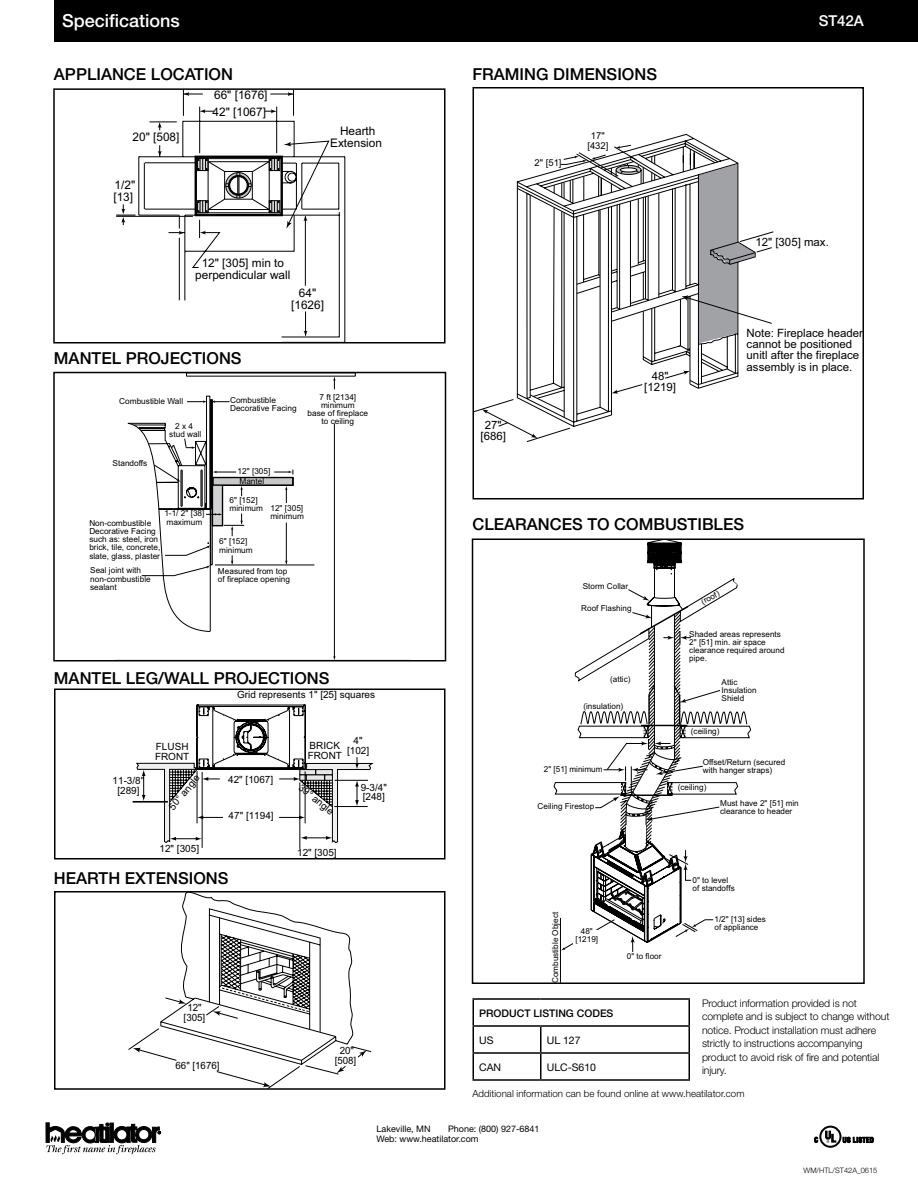
<style>
.page{position:relative;width:918px;height:1188px;background:#fff}
.page>*{position:absolute;margin:0;border:0;box-sizing:border-box;transform-origin:0 0}
.t1{font:500 18px "Helvetica Neue";color:#fff}
.t2{font:500 16.5px "Helvetica Neue";color:#000}
.t3{font:500 15px "Helvetica Neue";color:#fff}
.t4{font:11.85px/11.9px "Arial";color:#000;text-align:center}
.t5{font:11.4px/11.4px "Arial";color:#000;text-align:center}
.t6{font:300 10.5px/13.5px "Helvetica Neue";letter-spacing:-.01em;color:#000}
.t7{font:500 10.5px "Helvetica Neue";color:#000}
.t8{font:10.5px "Helvetica Neue";color:#000}
.t9{font:10.05px/9.8px "Arial";color:#000;text-align:center}
.t10{font:9.9px/9.9px "Arial";color:#000}
.t11{font:300 9.75px "Helvetica Neue";color:#000}
.t12{font:9.45px/9.4px "Arial";color:#000;text-align:center}
.t13{font:9px/10.5px "Helvetica Neue";color:#000}
.t14{font:8.25px/8.2px "Arial";color:#000}
.t15{font:8.1px/8.1px "Arial";color:#000}
.t16{font:300 7.5px "Helvetica Neue";color:#000}
</style>
<div class="page">
<svg style="left:138px;top:91px;width:208px;height:250px"></svg>
<svg style="left:303px;top:331px;width:5px;height:5px"></svg>
<svg style="left:158px;top:151px;width:4px;height:6px"></svg>
<svg style="left:158px;top:122px;width:4px;height:6px"></svg>
<svg style="left:200px;top:109px;width:5px;height:4px"></svg>
<svg style="left:183px;top:92px;width:6px;height:4px"></svg>
<svg style="left:288px;top:92px;width:6px;height:4px"></svg>
<svg style="left:271px;top:109px;width:6px;height:4px"></svg>
<svg style="left:179px;top:231px;width:6px;height:4px"></svg>
<div style="left:195px;top:156px;width:88px;height:60px;border:2px solid #000"></div>
<svg style="left:197px;top:140px;width:133px;height:98px"></svg>
<hr style="left:116px;top:216px;width:77px;height:1px;background:#000">
<svg style="left:116px;top:204px;width:20px;height:21px"></svg>
<div style="left:53px;top:88px;width:393px;height:256px;border:2px solid #000"></div>
<svg style="left:482px;top:145px;width:291px;height:293px"></svg>
<div style="left:472px;top:87px;width:392px;height:413px;border:2px solid #000"></div>
<hr style="left:133px;top:801px;width:35px;height:2px;background:#000">
<svg style="left:135px;top:704px;width:239px;height:145px"></svg>
<div style="left:54px;top:689px;width:392px;height:171px;border:2px solid #000"></div>
<svg style="left:128px;top:894px;width:243px;height:193px"></svg>
<svg style="left:336px;top:1050px;width:31px;height:23px"></svg>
<svg style="left:133px;top:1047px;width:8px;height:6px"></svg>
<svg style="left:194px;top:934px;width:143px;height:104px"></svg>
<svg style="left:165px;top:997px;width:21px;height:7px"></svg>
<div style="left:54px;top:891px;width:392px;height:199px;border:2px solid #000"></div>
<hr style="left:560px;top:918px;width:1px;height:65px;background:#000">
<svg style="left:553px;top:541px;width:198px;height:411px"></svg>
<div style="left:472px;top:538px;width:393px;height:446px;border:2px solid #000"></div>
<svg style="left:127px;top:375px;width:229px;height:63px"></svg>
<svg style="left:141px;top:438px;width:195px;height:221px"></svg>
<div style="left:53px;top:372px;width:393px;height:290px;border:2px solid #000"></div>
<div style="left:54px;top:0;width:864px;height:42px;background:#000"></div>
<svg style="left:843px;top:1137px;width:31px;height:6px"></svg>
<svg style="left:814px;top:1137px;width:4px;height:6px"></svg>
<div style="left:819px;top:1126px;width:23px;height:22px;border:2px solid #000;border-radius:50%"></div>
<svg style="left:825px;top:1131px;width:11px;height:12px"></svg>
<svg style="left:46px;top:1123px;width:115px;height:31px"></svg>
<hr style="left:472px;top:998px;width:69px;height:2px;background:#000">
<hr style="left:472px;top:1000px;width:2px;height:25px;background:#000">
<hr style="left:541px;top:998px;width:149px;height:2px;background:#000">
<hr style="left:688px;top:1000px;width:2px;height:25px;background:#000">
<hr style="left:472px;top:1025px;width:69px;height:2px;background:#000">
<hr style="left:472px;top:1027px;width:2px;height:25px;background:#000">
<hr style="left:541px;top:1025px;width:149px;height:2px;background:#000">
<hr style="left:540px;top:1027px;width:2px;height:25px;background:#000">
<hr style="left:688px;top:1027px;width:2px;height:25px;background:#000">
<hr style="left:472px;top:1052px;width:69px;height:2px;background:#000">
<hr style="left:472px;top:1054px;width:2px;height:25px;background:#000">
<hr style="left:541px;top:1052px;width:149px;height:2px;background:#000">
<hr style="left:540px;top:1054px;width:2px;height:25px;background:#000">
<hr style="left:688px;top:1054px;width:2px;height:25px;background:#000">
<hr style="left:472px;top:1079px;width:69px;height:2px;background:#000">
<hr style="left:541px;top:1079px;width:149px;height:2px;background:#000">
<h1 class="t1" style="left:62px;top:10px;width:119px">SPECIFICATIONS</h1>
<h2 class="t2" style="left:54px;top:65px;width:22px">APPLIANCE</h2>
<h2 class="t2" style="left:151px;top:65px;width:11px">LOCATION</h2>
<h3 class="t4" style="left:133px;top:131px;width:48px">20" [508]</h3>
<h3 class="t4" style="left:113px;top:179px;width:23px;text-align:left">1/2" [13]</h3>
<h3 class="t4" style="left:213px;top:87px;width:56px;line-height:16.4px;text-align:left">66" [1676]<br>42" [1067]</h3>
<h3 class="t4" style="left:330px;top:125px;width:53px">Hearth<br>Extension</h3>
<h3 class="t4" style="left:195px;top:257px;width:97px">12" [305] min to perpendicular wall</h3>
<h3 class="t4" style="left:291px;top:287px;width:34px">64" [1626]</h3>
<h2 class="t2" style="left:54px;top:348px;width:27px">MANTEL</h2>
<h2 class="t2" style="left:126px;top:348px;width:23px">PROJECTIONS</h2>
<p class="t14" style="left:119px;top:397px;width:65px">Combustible Wall</p>
<p class="t14" style="left:169px;top:422px;width:34px;text-align:center">2 x 4 stud wall</p>
<p class="t14" style="left:113px;top:459px;width:36px">Standoffs</p>
<p class="t14" style="left:230px;top:396px;width:68px">Combustible<br>Decorative Facing</p>
<p class="t14" style="left:238px;top:467px;width:34px">12" [305]</p>
<p class="t14" style="left:239px;top:477px;width:26px">Mantel</p>
<p class="t14" style="left:308px;top:393px;width:62px;text-align:center">7 ft [2134] minimum<br>base of fireplace to ceiling</p>
<p class="t14" style="left:164px;top:509px;width:42px">1-1/ 2" [38] maximum</p>
<p class="t14" style="left:89px;top:519px;width:73px">Non-combustible<br>Decorative Facing such as: steel, iron brick, tile, concrete, slate, glass, plaster</p>
<p class="t14" style="left:90px;top:566px;width:62px">Seal joint with non-combustible sealant</p>
<p class="t14" style="left:230px;top:496px;width:35px">6" [152] minimum</p>
<p class="t14" style="left:219px;top:537px;width:35px">6" [152] minimum</p>
<p class="t14" style="left:270px;top:504px;width:35px">12" [305] minimum</p>
<p class="t14" style="left:218px;top:567px;width:74px">Measured from top of fireplace opening</p>
<h2 class="t2" style="left:54px;top:668px;width:277px">MANTEL LEG/WALL PROJECTIONS</h2>
<p class="t10" style="left:237px;top:689px;width:140px">Grid represents 1" [25] squares</p>
<p class="t10" style="left:113px;top:775px;width:33px;text-align:center">11-3/8" [289]</p>
<p class="t10" style="left:155px;top:742px;width:36px">FLUSH<br>FRONT</p>
<p class="t10" style="left:347px;top:736px;width:24px;text-align:center">4" [102]</p>
<p class="t10" style="left:308px;top:741px;width:36px">BRICK<br>FRONT</p>
<p class="t10" style="left:167px;top:805px;width:44px;rotate:-50deg">50° angle</p>
<p class="t10" style="left:303px;top:782px;width:44px;rotate:39deg">39° angle</p>
<p class="t10" style="left:228px;top:775px;width:47px">42" [1067]</p>
<p class="t10" style="left:229px;top:811px;width:47px">47" [1194]</p>
<p class="t10" style="left:160px;top:843px;width:41px">12" [305]</p>
<p class="t10" style="left:297px;top:847px;width:41px">12" [305]</p>
<p class="t10" style="left:361px;top:782px;width:28px">9-3/4" [248]</p>
<h2 class="t2" style="left:54px;top:868px;width:24px">HEARTH</h2>
<h2 class="t2" style="left:125px;top:868px;width:33px">EXTENSIONS</h2>
<p class="t9" style="left:184px;top:1003px;width:23px">12" [305]</p>
<p class="t9" style="left:176px;top:1061px;width:46px">66" [1676]</p>
<p class="t9" style="left:335px;top:1046px;width:23px">20" [508]</p>
<h2 class="t2" style="left:472px;top:65px;width:22px">FRAMING</h2>
<h2 class="t2" style="left:553px;top:65px;width:23px">DIMENSIONS</h2>
<p class="t12" style="left:535px;top:158px;width:29px">2" [51]</p>
<p class="t12" style="left:587px;top:131px;width:23px">17" [432]</p>
<h3 class="t5" style="left:481px;top:419px;width:27px">27" [686]</h3>
<h3 class="t5" style="left:644px;top:370px;width:33px">48" [1219]</h3>
<h3 class="t3" style="left:819px;top:12px;width:47px">ST42A</h3>
<h3 class="t5" style="left:755px;top:236px;width:75px">12" [305] max.</h3>
<h3 class="t5" style="left:747px;top:327px;width:118px;text-align:left">Note: Fireplace header cannot be positioned unitl after the fireplace assembly is in place.</h3>
<h2 class="t2" style="left:472px;top:515px;width:24px">CLEARANCES</h2>
<h2 class="t2" style="left:587px;top:515px;width:53px">TO COMB</h2>
<h2 class="t2" style="left:665px;top:515px;width:23px">USTIBLES</h2>
<p class="t15" style="left:583px;top:582px;width:47px">Storm Collar</p>
<p class="t15" style="left:581px;top:605px;width:52px">Roof Flashing</p>
<p class="t15" style="left:610px;top:675px;width:22px">(attic)</p>
<p class="t15" style="left:583px;top:702px;width:41px">(insulation)</p>
<p class="t15" style="left:544px;top:765px;width:60px">2" [51] minimum</p>
<p class="t15" style="left:538px;top:803px;width:58px">Ceiling Firestop</p>
<p class="t15" style="left:700px;top:599px;width:21px;rotate:-29deg">(roof)</p>
<p class="t15" style="left:689px;top:630px;width:97px">Shaded areas represents<br>2" [51] min. air space clearance required around pipe.</p>
<p class="t15" style="left:722px;top:678px;width:36px">Attic<br>Insulation<br>Shield</p>
<p class="t15" style="left:691px;top:727px;width:30px">(ceiling)</p>
<p class="t15" style="left:703px;top:758px;width:84px">Offset/Return (secured with hanger straps)</p>
<p class="t15" style="left:678px;top:784px;width:30px">(ceiling)</p>
<p class="t15" style="left:720px;top:799px;width:80px">Must have 2" [51] min clearance to header</p>
<p class="t15" style="left:551px;top:983px;width:73px;rotate:-90deg">Combustible Object</p>
<p class="t15" style="left:576px;top:927px;width:24px;text-align:center">48" [1219]</p>
<p class="t7" style="left:479px;top:1007px;width:136px">PRODUCT LISTING CODES</p>
<p class="t8" style="left:479px;top:1034px;width:16px">US</p>
<p class="t8" style="left:547px;top:1034px;width:35px">UL 127</p>
<p class="t8" style="left:479px;top:1061px;width:23px">CAN</p>
<p class="t8" style="left:547px;top:1061px;width:51px">ULC-S610</p>
<p class="t15" style="left:627px;top:952px;width:36px">0" to floor</p>
<p class="t15" style="left:693px;top:876px;width:44px">0" to level of standoffs</p>
<p class="t15" style="left:714px;top:915px;width:53px">1/2" [13] sides of appliance</p>
<p class="t6" style="left:702px;top:996px;width:189px">Product information provided is not complete and is subject to change without notice. Product installation must adhere strictly to instructions accompanying product to avoid risk of fire and potential injury.</p>
<p class="t11" style="left:472px;top:1087px;width:273px">Additional information can be found online at www.heatilator.com</p>
<p class="t13" style="left:377px;top:1123px;width:165px;text-indent:72px">Phone: (800) 927-6841<br>Web: www.heatilator.com</p>
<p class="t13" style="left:377px;top:1123px;width:56px">Lakeville, MN</p>
<p class="t16" style="left:804px;top:1166px;width:75px">WM/HTL/ST42A_0615</p>
</div>
